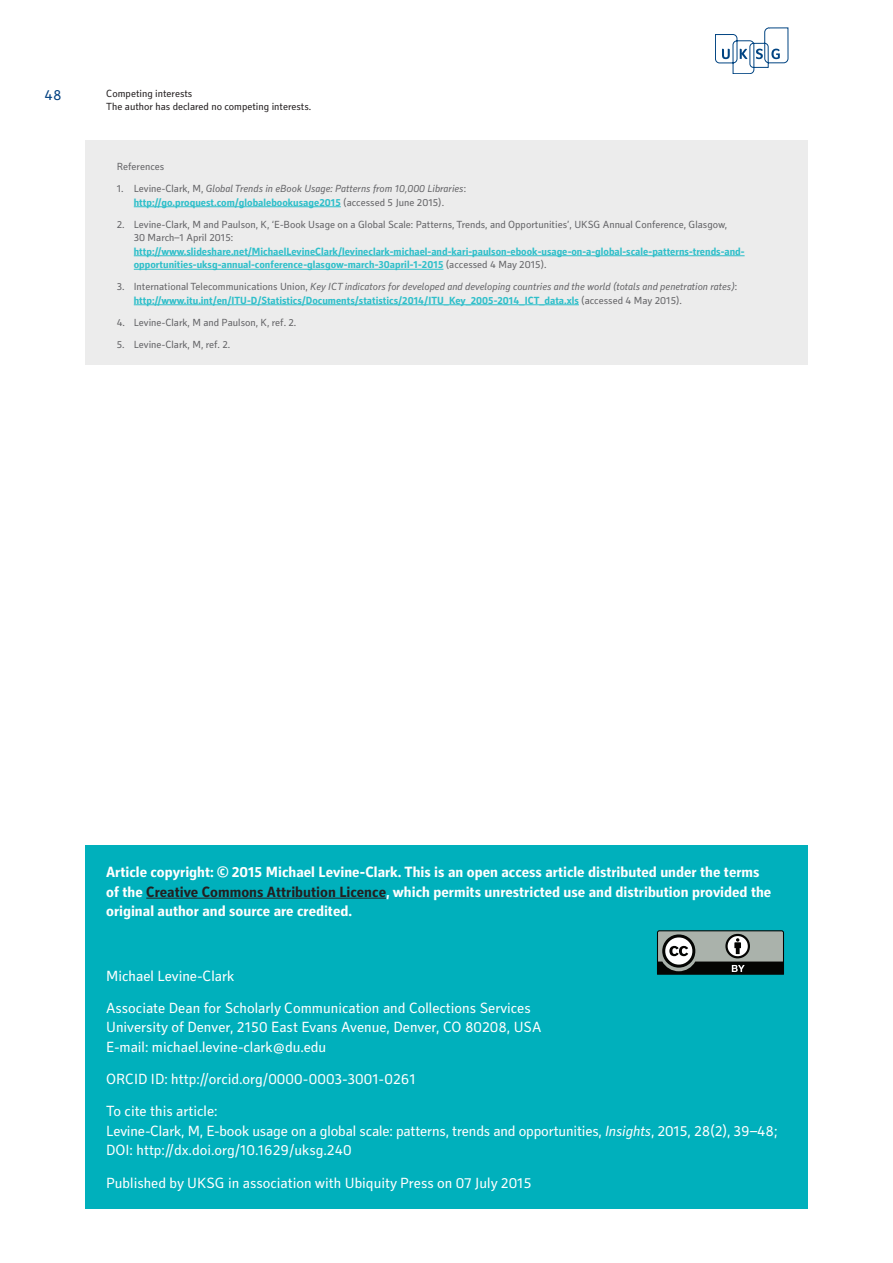
<style>
.page{position:relative;width:893px;height:1263px;background:#fff}
.page>*{position:absolute;margin:0;border:0;box-sizing:border-box;transform-origin:0 0}
.Credits{font:15px/19.5px "Secca Std";color:#fff}
.Credits_-_Author{font:700 15px/19.5px "Secca Std";color:#fff}
.t1{font:15px "Secca Std";color:#014081}
.Reference_List{font:700 10.5px/13.5px "Secca Std";color:#2fbfca}
.Reference_List-2{font:italic 10.5px/13.5px "Secca Std";color:#636366;text-align:center}
.Reference_List-3{font:10.5px "Secca Std";color:#636366}
.Reference_List-4{font:10.5px/13.5px "Secca Std";color:#231f20}
.s1{font-style:normal}
.s2{font-weight:700;font-style:normal;color:#2fbfca}
.s3{font-weight:400;color:#636366}
.s4{font-weight:400;font-style:italic;color:#636366}
.s5{color:#231f20}
.s6{font-style:italic}
</style>
<div class="page">
<svg style="left:715px;top:28px;width:73px;height:46px"></svg>
<div style="left:85px;top:140px;width:723px;height:225px;background:#ececec"></div>
<hr style="left:134px;top:206px;width:207px;height:1px;background:#2fbfca">
<hr style="left:134px;top:255px;width:611px;height:1px;background:#2fbfca">
<hr style="left:134px;top:269px;width:309px;height:1px;background:#2fbfca">
<hr style="left:134px;top:304px;width:445px;height:1px;background:#2fbfca">
<div style="left:85px;top:845px;width:723px;height:364px;background:#00b0bc"></div>
<hr style="left:146px;top:898px;width:240px;height:1px;background:#231f20">
<svg style="left:657px;top:930px;width:127px;height:45px;background:#737975"></svg>
<h1 class="t1" style="left:45px;top:87px;width:19px">48</h1>
<p class="Reference_List-4" style="left:106px;top:87px;width:206px">Competing interests<br>The author has declared no competing interests.</p>
<p class="Reference_List-3" style="left:117px;top:161px;width:49px">References</p>
<p class="Reference_List-2" style="left:117px;top:182px;width:351px"><span class="s1">1. Levine-Clark, M,</span> Global Trends in eBook Usage: Patterns from 10,000 Libraries<span class="s1">: </span><span class="s2">http://go.proquest.com/globalebookusage2015</span> <span class="s1">(accessed 5 June 2015).</span></p>
<p class="Reference_List" style="left:134px;top:218px;width:612px;text-indent:-17px"><span class="s3">2. Levine-Clark, M and Paulson, K, ‘E-Book Usage on a Global Scale: Patterns, Trends, and Opportunities’, UKSG Annual Conference, Glasgow,<br>30 March–1 April 2015: </span>http://www.slideshare.net/MichaelLevineClark/levineclark-michael-and-kari-paulson-ebook-usage-on-a-global-scale-patterns-trends-and&shy;opportunities-uksg-annual-conference-glasgow-march-30april-1-2015 <span class="s3">(accessed 4 May 2015).</span></p>
<p class="Reference_List" style="left:134px;top:280px;width:605px;text-indent:-17px"><span class="s3">3. International Telecommunications Union,</span> <span class="s4">Key ICT indicators for developed and developing countries and the world (totals and penetration rates)</span><span class="s3">: </span>http://www.itu.int/en/ITU-D/Statistics/Documents/statistics/2014/ITU_Key_2005-2014_ICT_data.xls <span class="s3">(accessed 4 May 2015).</span></p>
<p class="Reference_List-3" style="left:117px;top:316px;width:181px">4. Levine-Clark, M and Paulson, K, ref. 2.</p>
<p class="Reference_List-3" style="left:117px;top:338px;width:115px">5. Levine-Clark, M, ref. 2.</p>
<p class="Credits_-_Author" style="left:106px;top:863px;width:667px">Article copyright: © 2015 Michael Levine-Clark. This is an open access article distributed under the terms of the <span class="s5">Creative Commons Attribution Licence</span>, which permits unrestricted use and distribution provided the original author and source are credited.</p>
<p class="Credits" style="left:106px;top:966px;width:130px">Michael Levine-Clark</p>
<p class="Credits" style="left:106px;top:999px;width:437px">Associate Dean for Scholarly Communication and Collections Services<br>University of Denver, 2150 East Evans Avenue, Denver, CO 80208, USA<br>E-mail: michael.levine-clark@du.edu</p>
<p class="Credits" style="left:106px;top:1070px;width:311px">ORCID ID: http://orcid.org/0000-0003-3001-0261</p>
<p class="Credits" style="left:106px;top:1102px;width:673px">To cite this article:<br>Levine-Clark, M, E-book usage on a global scale: patterns, trends and opportunities, <span class="s6">Insights</span>, 2015, 28(2), 39–48;<br>DOI: http://dx.doi.org/10.1629/uksg.240</p>
<p class="Credits" style="left:106px;top:1173px;width:427px">Published by UKSG in association with Ubiquity Press on 07 July 2015</p>
</div>
